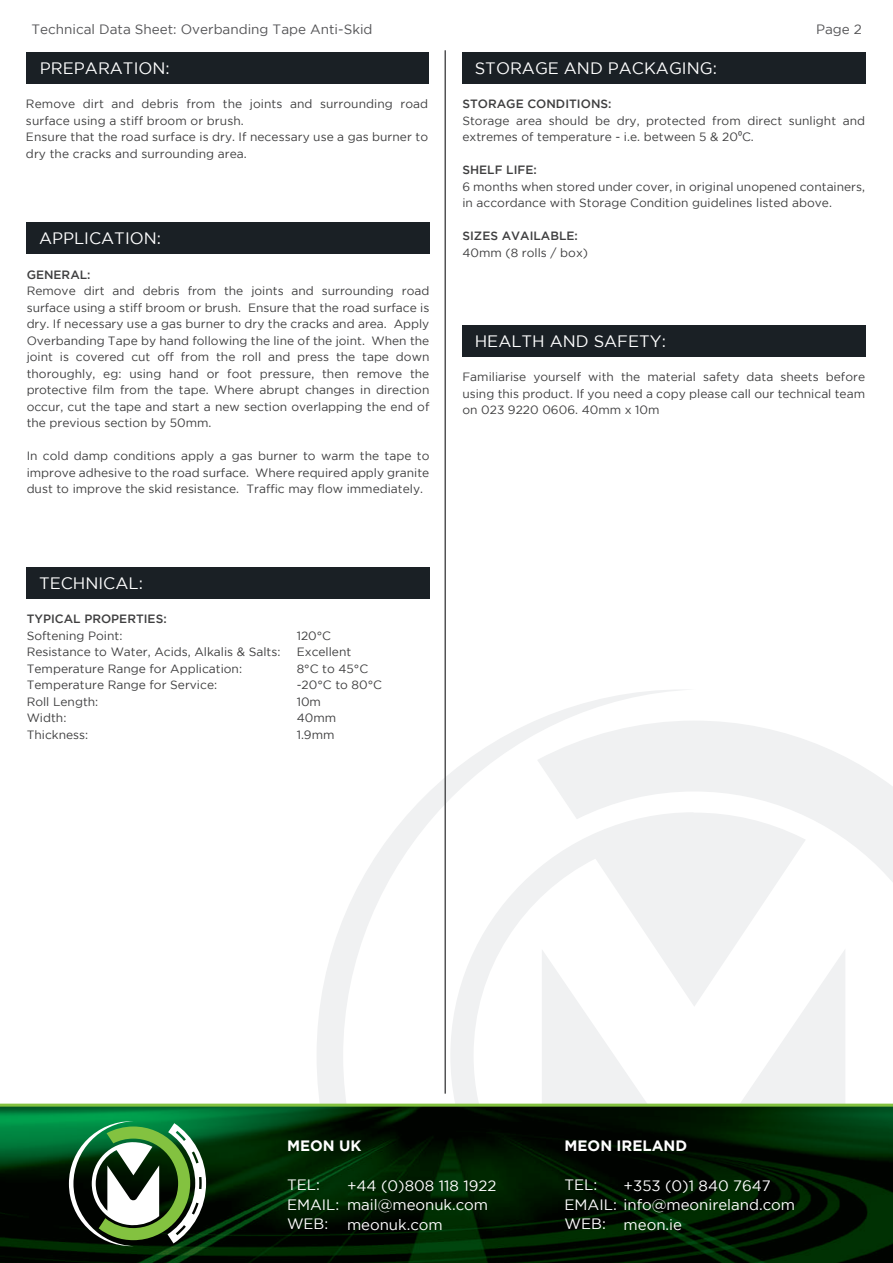
<style>
.page{position:relative;width:893px;height:1263px;background:#fff}
.page>*{position:absolute;margin:0;border:0;box-sizing:border-box;transform-origin:0 0}
.t1{font:16.5px "Gotham";color:#fff}
.t2{font:15px/19.5px "Gotham";color:#fff}
.t3{font:700 15px "Gotham";color:#fff}
.t4{font:13.5px "Gotham";color:#535355}
.t5{font:12px/16.5px "Gotham";color:#3e3e3f;text-align:justify}
.t6{font:500 12px "Gotham";color:#3e3e3f}
.s1{font-family:"Myriad Pro"}
</style>
<div class="page">
<svg style="left:697px;top:721px;width:196px;height:383px"></svg>
<svg style="left:317px;top:690px;width:380px;height:414px"></svg>
<img style="left:0;top:1107px;width:893px;height:156px">
<hr style="left:0;top:1104px;width:893px;height:3px;background:#83c240">
<svg style="left:69px;top:1121px;width:137px;height:125px"></svg>
<hr style="left:444px;top:50px;width:2px;height:1044px;background:#535355">
<div style="left:26px;top:222px;width:403px;height:31px;background:#1a2025"></div>
<div style="left:26px;top:567px;width:403px;height:31px;background:#1a2025"></div>
<div style="left:26px;top:52px;width:403px;height:31px;background:#1a2025"></div>
<div style="left:462px;top:52px;width:403px;height:31px;background:#1a2025"></div>
<div style="left:462px;top:325px;width:403px;height:31px;background:#1a2025"></div>
<p class="t4" style="left:31px;top:22px;width:343px">Technical Data Sheet: Overbanding Tape Anti-Skid</p>
<h1 class="t1" style="left:40px;top:59px;width:131px">PREPARATION:</h1>
<p class="t5" style="left:26px;top:96px;width:404px;text-align:left">Remove dirt and debris from the joints and surrounding road surface using a stiff broom or brush.<br>Ensure that the road surface is dry. If necessary use a gas burner to dry the cracks and surrounding area.</p>
<h1 class="t1" style="left:39px;top:229px;width:124px">APPLICATION:</h1>
<p class="t6" style="left:27px;top:268px;width:65px">GENERAL:</p>
<p class="t5" style="left:27px;top:283px;width:404px">Remove dirt and debris from the joints and surrounding road surface using a stiff broom or brush. Ensure that the road surface is dry. If necessary use a gas burner to dry the cracks and area. Apply Overbanding Tape by hand following the line of the joint. When the joint is covered cut off from the roll and press the tape down thoroughly, eg: using hand or foot pressure, then remove the protective film from the tape. Where abrupt changes in direction occur, cut the tape and start a new section overlapping the end of the previous section by 50mm.</p>
<p class="t5" style="left:27px;top:448px;width:404px">In cold damp conditions apply a gas burner to warm the tape to improve adhesive to the road surface. Where required apply granite dust to improve the skid resistance. Traffic may flow immediately.</p>
<h1 class="t1" style="left:39px;top:574px;width:105px">TECHNICAL:</h1>
<p class="t6" style="left:27px;top:612px;width:142px">TYPICAL PROPERTIES:</p>
<p class="t5" style="left:27px;top:627px;width:97px">Softening Point:</p>
<p class="t5" style="left:297px;top:627px;width:36px">120°C</p>
<p class="t5" style="left:27px;top:644px;width:255px">Resistance to Water, Acids, Alkalis &amp; Salts:</p>
<p class="t5" style="left:297px;top:644px;width:56px">Excellent</p>
<p class="t5" style="left:27px;top:660px;width:217px">Temperature Range for Application:</p>
<p class="t5" style="left:297px;top:660px;width:73px">8°C to 45°C</p>
<p class="t5" style="left:27px;top:677px;width:192px">Temperature Range for Service:</p>
<p class="t5" style="left:297px;top:677px;width:87px">-20°C to 80°C</p>
<p class="t5" style="left:27px;top:693px;width:73px">Roll Length:</p>
<p class="t5" style="left:297px;top:693px;width:26px">10m</p>
<p class="t5" style="left:27px;top:710px;width:41px">Width:</p>
<p class="t5" style="left:297px;top:710px;width:41px">40mm</p>
<p class="t5" style="left:27px;top:726px;width:63px">Thickness:</p>
<p class="t5" style="left:297px;top:726px;width:39px">1.9mm</p>
<p class="t4" style="left:816px;top:22px;width:47px">Page 2</p>
<h1 class="t1" style="left:475px;top:59px;width:244px">STORAGE AND PACKAGING:</h1>
<p class="t6" style="left:462px;top:97px;width:151px">STORAGE CONDITIONS:</p>
<p class="t5" style="left:462px;top:112px;width:404px">Storage area should be dry, protected from direct sunlight and extremes of temperature - i.e. between 5 &amp; 20<span class="s1">0</span>C.</p>
<p class="t6" style="left:462px;top:163px;width:76px">SHELF LIFE:</p>
<p class="t5" style="left:462px;top:178px;width:404px">6 months when stored under cover, in original unopened containers, in accordance with Storage Condition guidelines listed above.</p>
<p class="t6" style="left:462px;top:229px;width:117px">SIZES AVAILABLE:</p>
<p class="t5" style="left:462px;top:244px;width:127px">40mm (8 rolls / box)</p>
<h1 class="t1" style="left:475px;top:332px;width:193px">HEALTH AND SAFETY:</h1>
<p class="t5" style="left:462px;top:369px;width:404px">Familiarise yourself with the material safety data sheets before using this product. If you need a copy please call our technical team on 023 9220 0606. 40mm x 10m</p>
<p class="t3" style="left:287px;top:1137px;width:76px">MEON UK</p>
<p class="t2" style="left:287px;top:1175px;width:54px">TEL:<br>EMAIL:<br>WEB:</p>
<p class="t2" style="left:347px;top:1175px;width:151px">+44 (0)808 118 1922 mail@meonuk.com meonuk.com</p>
<p class="t3" style="left:565px;top:1137px;width:124px">MEON IRELAND</p>
<p class="t2" style="left:565px;top:1175px;width:54px">TEL:<br>EMAIL:<br>WEB:</p>
<p class="t2" style="left:624px;top:1175px;width:173px">+353 (0)1 840 7647 info@meonireland.com meon.ie</p>
</div>
